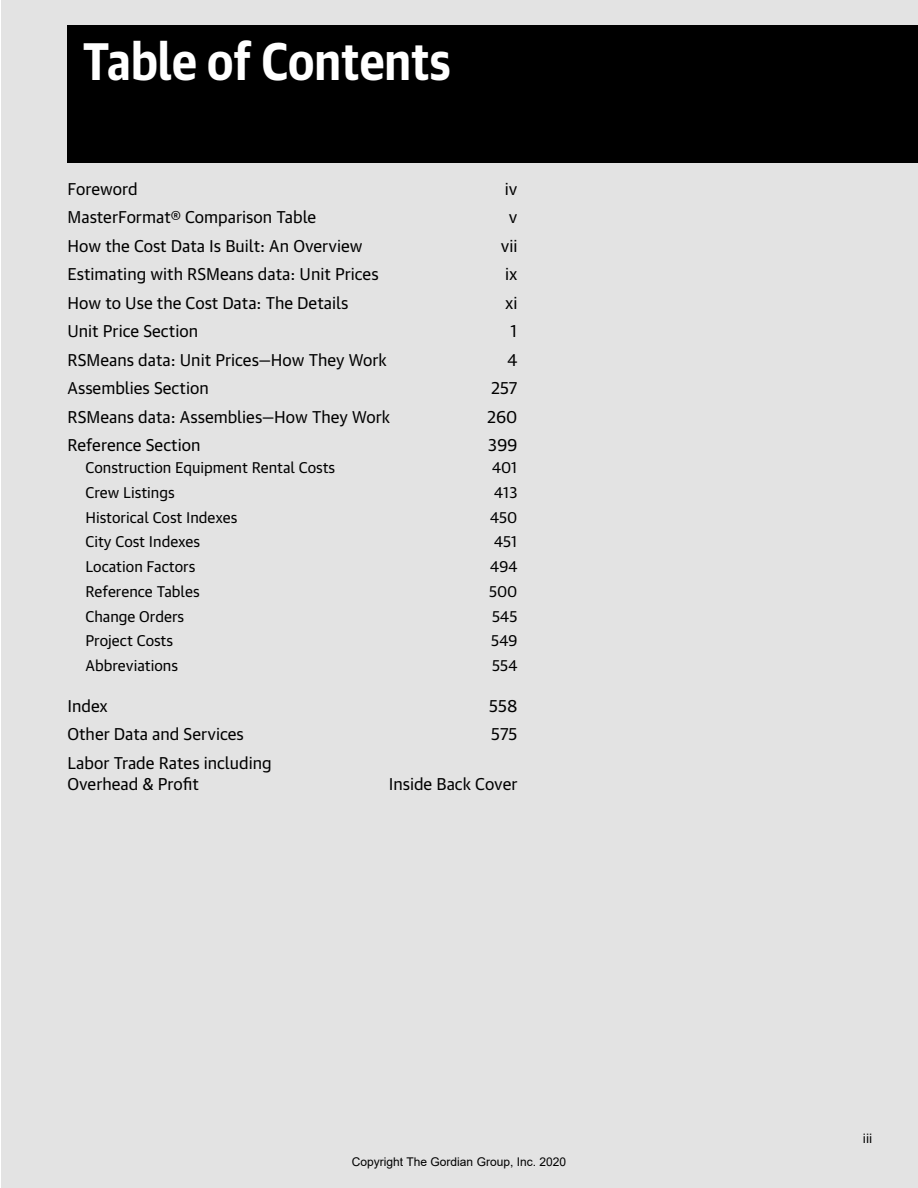
<style>
.page{position:relative;width:918px;height:1188px;background:#fff}
.page>*{position:absolute;margin:0;border:0;box-sizing:border-box;transform-origin:0 0}
.t1{font:700 51px "Guardian Text Sans";color:#fff;scale:.9 1}
.t2{font:16.5px/21px "Guardian Text Sans";color:#000}
.t3{font:15px "Guardian Text Sans";color:#000}
.t4{font:12.75px "Guardian Text Sans";color:#000}
.t5{font:12px "Arial";color:#000}
</style>
<div class="page">
<div style="left:1px;top:0;width:917px;height:1188px;background:#e3e3e3"></div>
<div style="left:68px;top:25px;width:850px;height:138px;background:#000"></div>
<hr style="left:0;top:25px;width:1px;height:138px;background:#000">
<h1 class="t1" style="left:83px;top:40px;width:410px">Table of Contents</h1>
<p class="t2" style="left:68px;top:180px;width:72px">Foreword</p>
<p class="t2" style="left:505px;top:180px;width:14px">iv</p>
<p class="t2" style="left:68px;top:208px;width:250px">MasterFormat® Comparison Table</p>
<p class="t2" style="left:509px;top:208px;width:10px">v</p>
<p class="t2" style="left:68px;top:237px;width:297px">How the Cost Data Is Built: An Overview</p>
<p class="t2" style="left:501px;top:237px;width:18px">vii</p>
<p class="t2" style="left:68px;top:265px;width:313px">Estimating with RSMeans data: Unit Prices</p>
<p class="t2" style="left:505px;top:265px;width:14px">ix</p>
<p class="t2" style="left:68px;top:294px;width:282px">How to Use the Cost Data: The Details</p>
<p class="t2" style="left:505px;top:294px;width:14px">xi</p>
<p class="t2" style="left:68px;top:322px;width:132px">Unit Price Section</p>
<p class="t2" style="left:511px;top:322px;width:8px">1</p>
<p class="t2" style="left:68px;top:351px;width:321px">RSMeans data: Unit Prices—How They Work</p>
<p class="t2" style="left:508px;top:351px;width:11px">4</p>
<p class="t2" style="left:68px;top:379px;width:143px">Assemblies Section</p>
<p class="t2" style="left:491px;top:379px;width:28px">257</p>
<p class="t2" style="left:68px;top:408px;width:324px">RSMeans data: Assemblies—How They Work</p>
<p class="t2" style="left:487px;top:408px;width:32px">260</p>
<p class="t2" style="left:68px;top:436px;width:134px">Reference Section</p>
<p class="t2" style="left:488px;top:436px;width:31px">399</p>
<p class="t3" style="left:86px;top:462px;width:251px">Construction Equipment Rental Costs</p>
<p class="t3" style="left:492px;top:462px;width:27px">401</p>
<p class="t3" style="left:86px;top:486px;width:91px">Crew Listings</p>
<p class="t3" style="left:494px;top:486px;width:25px">413</p>
<p class="t3" style="left:86px;top:511px;width:153px">Historical Cost Indexes</p>
<p class="t3" style="left:490px;top:511px;width:29px">450</p>
<p class="t3" style="left:86px;top:536px;width:116px">City Cost Indexes</p>
<p class="t3" style="left:494px;top:536px;width:25px">451</p>
<p class="t3" style="left:86px;top:561px;width:111px">Location Factors</p>
<p class="t3" style="left:490px;top:561px;width:29px">494</p>
<p class="t3" style="left:86px;top:585px;width:116px">Reference Tables</p>
<p class="t3" style="left:489px;top:585px;width:30px">500</p>
<p class="t3" style="left:86px;top:610px;width:100px">Change Orders</p>
<p class="t3" style="left:492px;top:610px;width:27px">545</p>
<p class="t3" style="left:86px;top:635px;width:89px">Project Costs</p>
<p class="t3" style="left:491px;top:635px;width:28px">549</p>
<p class="t3" style="left:86px;top:660px;width:94px">Abbreviations</p>
<p class="t3" style="left:492px;top:660px;width:27px">554</p>
<p class="t2" style="left:68px;top:697px;width:42px">Index</p>
<p class="t2" style="left:489px;top:697px;width:30px">558</p>
<p class="t2" style="left:68px;top:725px;width:178px">Other Data and Services</p>
<p class="t2" style="left:491px;top:725px;width:28px">575</p>
<p class="t2" style="left:68px;top:754px;width:206px">Labor Trade Rates including<br>Overhead &amp; Profit</p>
<p class="t2" style="left:389px;top:775px;width:130px">Inside Back Cover</p>
<p class="t5" style="left:352px;top:1154px;width:216px">Copyright The Gordian Group, Inc. 2020</p>
<p class="t4" style="left:863px;top:1133px;width:11px">iii</p>
</div>
